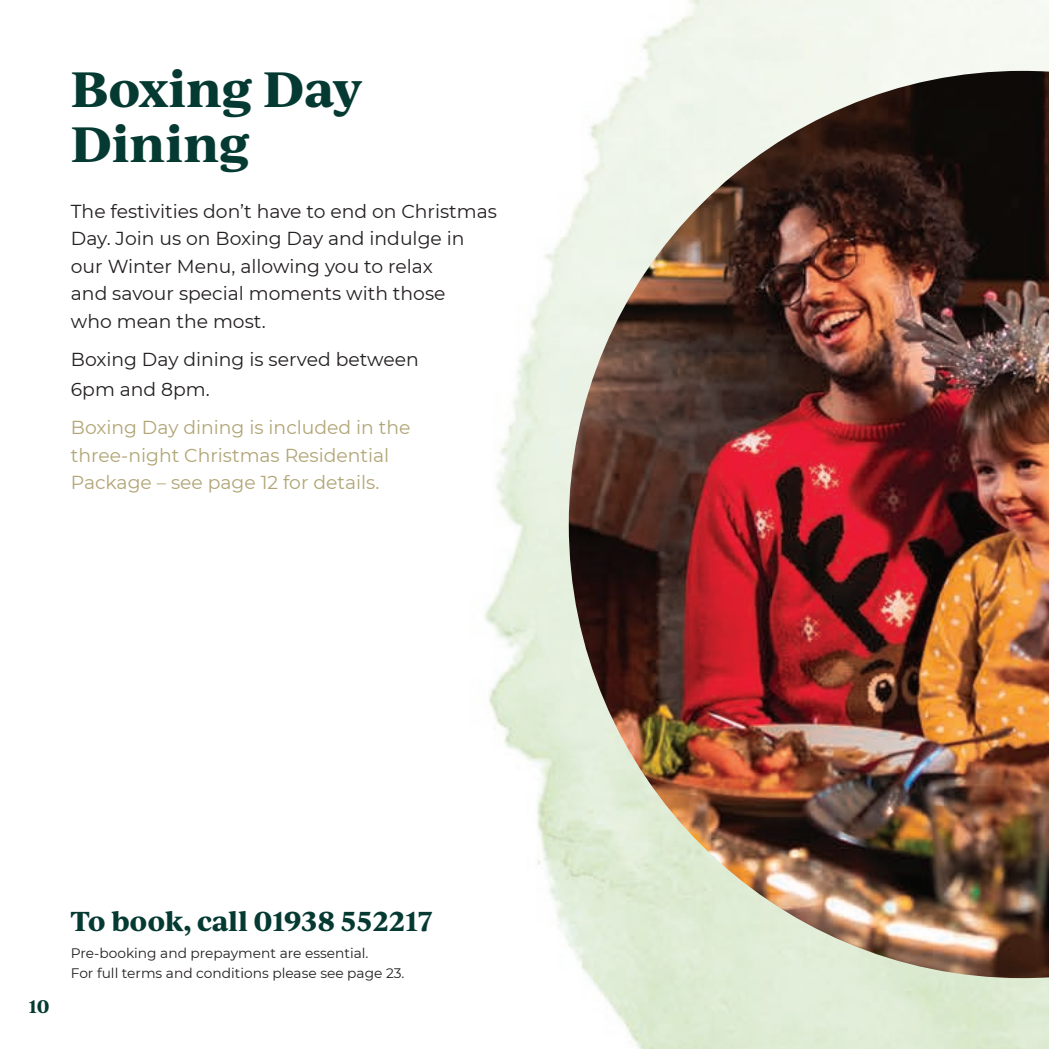
<style>
.page{position:relative;width:1049px;height:1049px;background:#fff}
.page>*{position:absolute;margin:0;border:0;box-sizing:border-box;transform-origin:0 0}
.Page_headers{font:700 47.5px/55px "Ivy Journal";color:#053a32}
.Body_Subs{font:700 26.25px "Ivy Journal";letter-spacing:-.01em;color:#053a32}
.Bodycopy{font:18.75px/27.5px "Montserrat";color:#231f20}
.Bodycopy-2{font:18.75px/27.5px "Montserrat";color:#b1a576}
.Body_Subs-2{font:700 17.5px "Ivy Journal";color:#053a32}
.Small_print{font:13.75px/20px "Montserrat";color:#231f20}
</style>
<div class="page">
<img style="left:484px;top:0;width:565px;height:1049px">
<img style="left:569px;top:71px;width:480px;height:907px">
<p class="Page_headers" style="left:71px;top:60px;width:293px">Boxing Day<br>Dining</p>
<p class="Bodycopy" style="left:71px;top:197px;width:428px">The festivities don’t have to end on Christmas Day. Join us on Boxing Day and indulge in our Winter Menu, allowing you to relax<br>and savour special moments with those<br>who mean the most.</p>
<p class="Bodycopy" style="left:71px;top:344px;width:349px;line-height:30px">Boxing Day dining is served between<br>6pm and 8pm.</p>
<p class="Bodycopy-2" style="left:71px;top:413px;width:341px">Boxing Day dining is included in the three-night Christmas Residential<br>Package – see page 12 for details.</p>
<p class="Body_Subs-2" style="left:29px;top:993px;width:23px">10</p>
<p class="Body_Subs" style="left:71px;top:901px;width:364px">To book, call 01938 552217</p>
<p class="Small_print" style="left:71px;top:943px;width:335px">Pre-booking and prepayment are essential.<br>For full terms and conditions please see page 23.</p>
</div>
